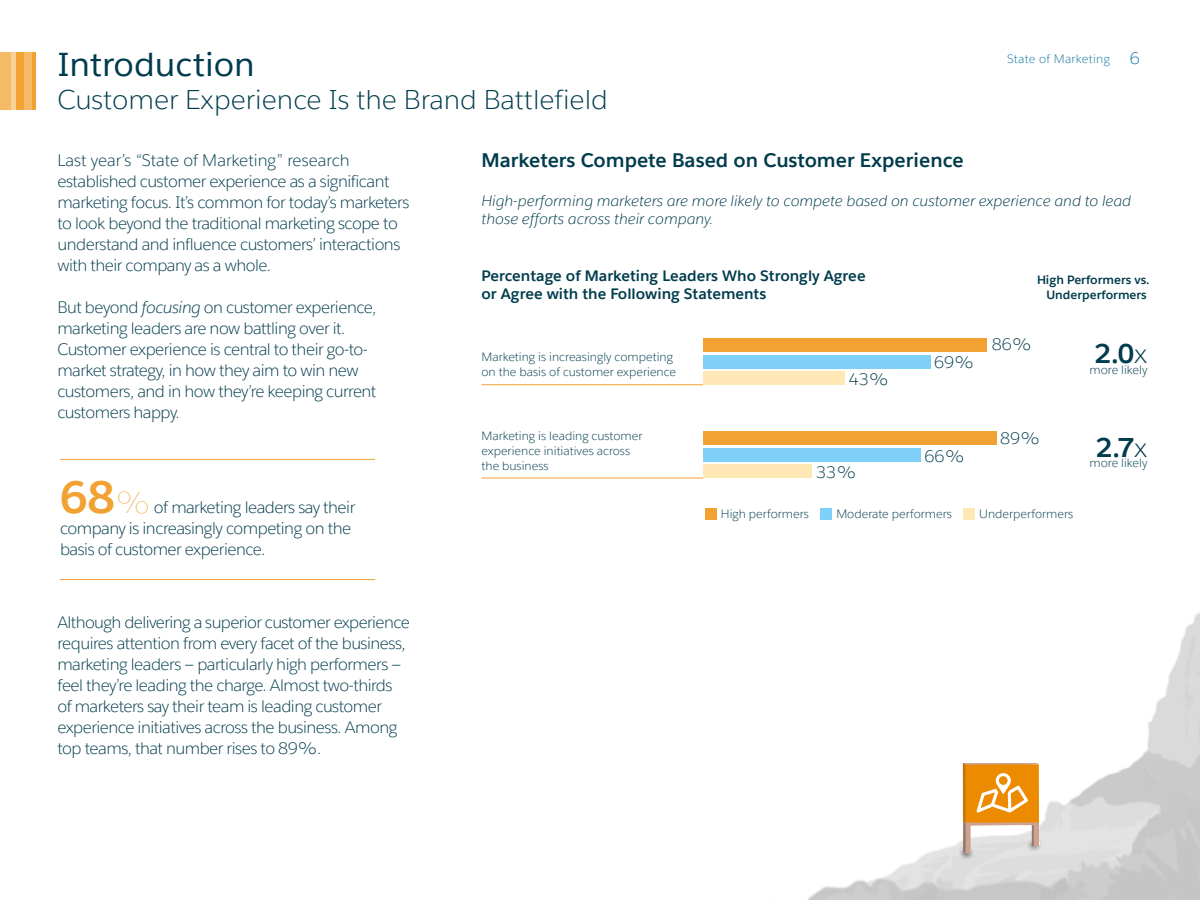
<style>
.page{position:relative;width:1200px;height:900px;background:#fff}
.page>*{position:absolute;margin:0;border:0;box-sizing:border-box;transform-origin:0 0}
.t1{font:33px "Salesforce Sans";color:#003c4d}
.t2{font:300 27px "Salesforce Sans";color:#003c4d}
.t3{font:700 27px "Salesforce Sans";color:#003c4d}
.t4{font:700 19.5px "Salesforce Sans";color:#003c4d}
.t5{font:300 16.5px/21px "Salesforce Sans";letter-spacing:-.03em;color:#003c4d}
.t6{font:italic 300 15px/18px "Salesforce Sans";color:#003c4d}
.t7{font:700 15px/18px "Salesforce Sans";color:#003c4d}
.t8{font:300 12px/15px "Salesforce Sans";color:#003c4d}
.t9{font:700 12px/15px "Salesforce Sans";color:#003c4d;text-align:center}
.t10{font:300 12px "Salesforce Sans";letter-spacing:.025em;color:#1374a3}
.s1{font-style:italic}
.s2{font-size:16.5px}
.s3{font-weight:300}
.s4{font-weight:700;font-size:45px;color:#f1a233}
.s5{font-weight:100;font-size:30px;color:#f1a233}
</style>
<div class="page">
<img style="left:270px;top:338px;width:930px;height:562px">
<div style="left:1026px;top:839px;width:17px;height:13px;background:#000;opacity:.75"></div>
<div style="left:958px;top:846px;width:17px;height:14px;background:#000;opacity:.75"></div>
<svg style="left:963px;top:763px;width:76px;height:91px"></svg>
<hr style="left:32px;top:52px;width:4px;height:58px;background:#f1a233">
<div style="left:16px;top:52px;width:8px;height:58px;background:#f2a333"></div>
<div style="left:10px;top:52px;width:6px;height:58px;background:#f7d199"></div>
<div style="left:24px;top:52px;width:8px;height:58px;background:#f5ba66"></div>
<div style="left:0;top:52px;width:10px;height:58px;background:#f5ba66"></div>
<div style="left:705px;top:508px;width:11px;height:12px;background:#f1a233"></div>
<div style="left:820px;top:508px;width:12px;height:12px;background:#7ed0f9"></div>
<div style="left:963px;top:508px;width:11px;height:12px;background:#ffe7b6"></div>
<hr style="left:482px;top:384px;width:222px;height:1px;background:#f1a233">
<div style="left:704px;top:355px;width:227px;height:13px;background:#7ed0f9"></div>
<div style="left:704px;top:338px;width:283px;height:14px;background:#f1a233"></div>
<div style="left:703px;top:371px;width:142px;height:14px;background:#ffe7b6"></div>
<hr style="left:482px;top:478px;width:222px;height:1px;background:#f1a233">
<div style="left:704px;top:448px;width:217px;height:14px;background:#7ed0f9"></div>
<div style="left:704px;top:432px;width:293px;height:13px;background:#f1a233"></div>
<div style="left:703px;top:465px;width:109px;height:13px;background:#ffe7b6"></div>
<hr style="left:60px;top:459px;width:315px;height:1px;background:#f1a233">
<hr style="left:60px;top:579px;width:315px;height:1px;background:#f1a233">
<h1 class="t1" style="left:57px;top:44px;width:199px">Introduction</h1>
<h2 class="t2" style="left:57px;top:83px;width:552px">Customer Experience Is the Brand Battlefield</h2>
<p class="t5" style="left:57px;top:150px;width:353px">Last year’s “State of Marketing” research established customer experience as a significant marketing focus. It’s common for today’s marketers to look beyond the traditional marketing scope to understand and influence customers’ interactions with their company as a whole.</p>
<p class="t5" style="left:57px;top:297px;width:320px">But beyond <span class="s1">focusing</span> on customer experience, marketing leaders are now battling over it.<br>Customer experience is central to their go-to&shy;market strategy, in how they aim to win new customers, and in how they’re keeping current customers happy.</p>
<p class="t10" style="left:1007px;top:51px;width:134px">State of Marketing <span class="s2">6</span></p>
<p class="t4" style="left:482px;top:148px;width:484px">Marketers Compete Based on Customer Experience</p>
<p class="t6" style="left:482px;top:192px;width:651px">High-performing marketers are more likely to compete based on customer experience and to lead those efforts across their company.</p>
<p class="t7" style="left:482px;top:267px;width:386px">Percentage of Marketing Leaders Who Strongly Agree or Agree with the Following Statements</p>
<p class="t9" style="left:1037px;top:272px;width:114px">High Performers vs.<br>Underperformers</p>
<p class="t5" style="left:992px;top:334px;width:42px">86%</p>
<h2 class="t3" style="left:1095px;top:336px;width:54px">2.0<span class="s3">x</span></h2>
<p class="t8" style="left:1089px;top:362px;width:60px">more likely</p>
<p class="t8" style="left:482px;top:350px;width:196px">Marketing is increasingly competing on the basis of customer experience</p>
<p class="t5" style="left:934px;top:352px;width:42px">69%</p>
<p class="t5" style="left:849px;top:368px;width:42px">43%</p>
<p class="t5" style="left:60px;top:496px;width:297px"><span class="s4">68</span><span class="s5">%</span> of marketing leaders say their company is increasingly competing on the basis of customer experience.</p>
<p class="t5" style="left:57px;top:612px;width:354px">Although delivering a superior customer experience requires attention from every facet of the business, marketing leaders — particularly high performers — feel they’re leading the charge. Almost two-thirds of marketers say their team is leading customer experience initiatives across the business. Among top teams, that number rises to 89%.</p>
<p class="t8" style="left:482px;top:428px;width:163px">Marketing is leading customer experience initiatives across the business</p>
<p class="t5" style="left:816px;top:462px;width:42px">33%</p>
<p class="t5" style="left:925px;top:445px;width:42px">66%</p>
<p class="t5" style="left:1000px;top:427px;width:42px">89%</p>
<p class="t8" style="left:721px;top:507px;width:90px">High performers</p>
<p class="t8" style="left:836px;top:507px;width:117px">Moderate performers</p>
<p class="t8" style="left:979px;top:507px;width:96px">Underperformers</p>
<h2 class="t3" style="left:1096px;top:430px;width:53px">2.7<span class="s3">x</span></h2>
<p class="t8" style="left:1089px;top:456px;width:60px">more likely</p>
</div>
